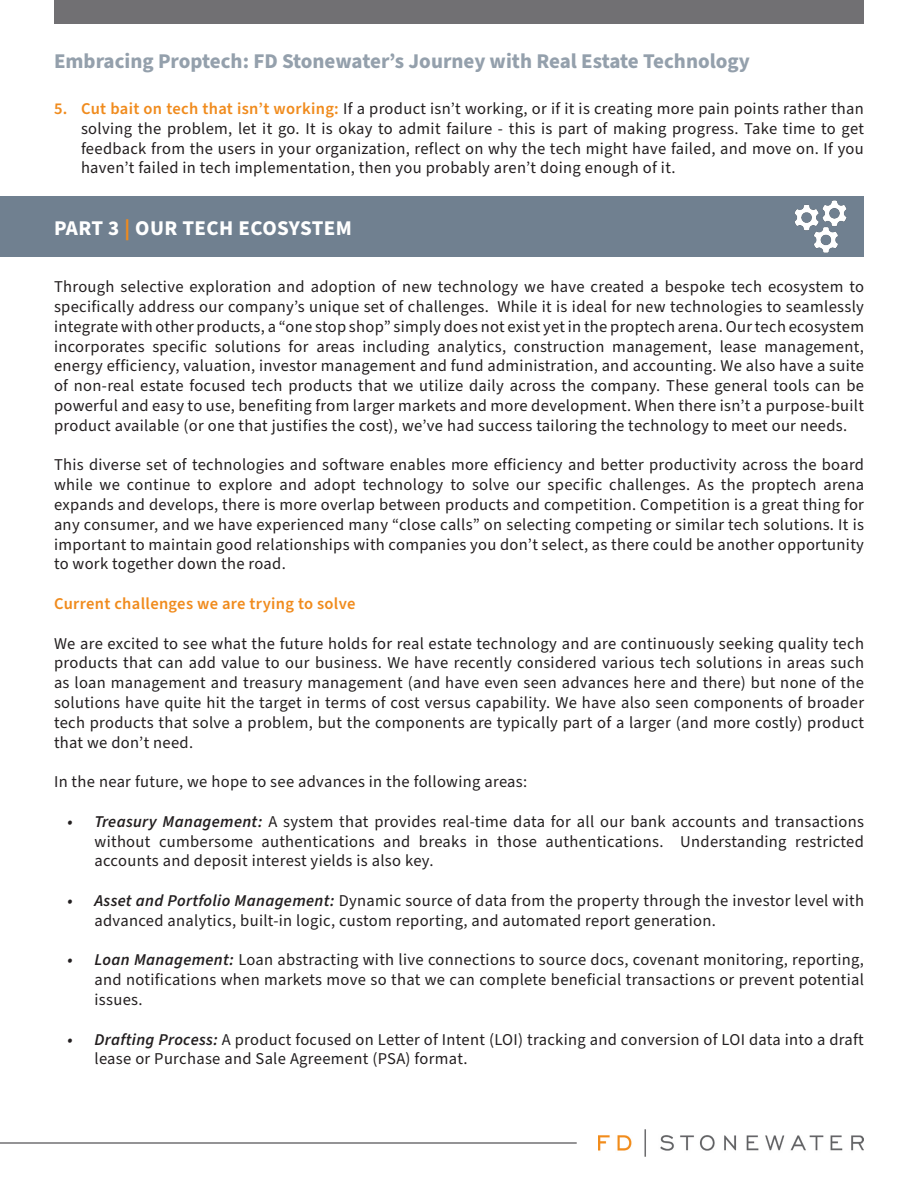
<style>
.page{position:relative;width:918px;height:1188px;background:#fff}
.page>*{position:absolute;margin:0;border:0;box-sizing:border-box;transform-origin:0 0}
.t1{font:700 21px "Source Sans Pro";color:#94a0ac}
.t2{font:700 21px "Source Sans Pro";letter-spacing:.02em;color:#fff}
.t3{font:16.5px/19.8px "Source Sans Pro";letter-spacing:.02em;color:#231f20;text-align:justify}
.t4{font:600 16.5px "Source Sans Pro";letter-spacing:.02em;color:#f08b1d}
.s1{font-weight:600;color:#f08b1d}
.s2{color:#f08b1d}
.s3{font-weight:600;font-style:italic}
</style>
<div class="page">
<div style="left:0;top:196px;width:864px;height:60px;background:#708090"></div>
<img style="left:598px;top:1130px;width:266px;height:26px">
<hr style="left:0;top:1142px;width:577px;height:2px;background:#717073">
<div style="left:54px;top:0;width:809px;height:23px;background:#717073"></div>
<img style="left:795px;top:200px;width:52px;height:53px">
<p class="t1" style="left:54px;top:47px;width:698px">Embracing Proptech: FD Stonewater’s Journey with Real Estate Technology</p>
<p class="t3" style="left:81px;top:99px;width:784px;text-indent:-27px"><span class="s1">5. Cut bait on tech that isn’t working:</span> If a product isn’t working, or if it is creating more pain points rather than solving the problem, let it go. It is okay to admit failure - this is part of making progress. Take time to get feedback from the users in your organization, reflect on why the tech might have failed, and move on. If you haven’t failed in tech implementation, then you probably aren’t doing enough of it.</p>
<p class="t2" style="left:54px;top:214px;width:300px">PART 3 <span class="s2">|</span> OUR TECH ECOSYSTEM</p>
<p class="t3" style="left:54px;top:277px;width:812px">Through selective exploration and adoption of new technology we have created a bespoke tech ecosystem to specifically address our company’s unique set of challenges. While it is ideal for new technologies to seamlessly integrate with other products, a “one stop shop” simply does not exist yet in the proptech arena. Our tech ecosystem incorporates specific solutions for areas including analytics, construction management, lease management, energy efficiency, valuation, investor management and fund administration, and accounting. We also have a suite of non-real estate focused tech products that we utilize daily across the company. These general tools can be powerful and easy to use, benefiting from larger markets and more development. When there isn’t a purpose-built product available (or one that justifies the cost), we’ve had success tailoring the technology to meet our needs.</p>
<p class="t3" style="left:54px;top:456px;width:812px">This diverse set of technologies and software enables more efficiency and better productivity across the board while we continue to explore and adopt technology to solve our specific challenges. As the proptech arena expands and develops, there is more overlap between products and competition. Competition is a great thing for any consumer, and we have experienced many “close calls” on selecting competing or similar tech solutions. It is important to maintain good relationships with companies you don’t select, as there could be another opportunity to work together down the road.</p>
<p class="t4" style="left:54px;top:593px;width:303px">Current challenges we are trying to solve</p>
<p class="t3" style="left:54px;top:634px;width:812px">We are excited to see what the future holds for real estate technology and are continuously seeking quality tech products that can add value to our business. We have recently considered various tech solutions in areas such as loan management and treasury management (and have even seen advances here and there) but none of the solutions have quite hit the target in terms of cost versus capability. We have also seen components of broader tech products that solve a problem, but the components are typically part of a larger (and more costly) product that we don’t need.</p>
<p class="t3" style="left:54px;top:772px;width:475px">In the near future, we hope to see advances in the following areas:</p>
<p class="t3" style="left:94px;top:812px;width:771px;text-indent:-27px"><span class="s3">• Treasury Management:</span> A system that provides real-time data for all our bank accounts and transactions without cumbersome authentications and breaks in those authentications. Understanding restricted accounts and deposit interest yields is also key.</p>
<p class="t3" style="left:94px;top:891px;width:771px;text-indent:-27px"><span class="s3">• Asset and Portfolio Management:</span> Dynamic source of data from the property through the investor level with advanced analytics, built-in logic, custom reporting, and automated report generation.</p>
<p class="t3" style="left:94px;top:951px;width:771px;text-indent:-27px"><span class="s3">• Loan Management:</span> Loan abstracting with live connections to source docs, covenant monitoring, reporting, and notifications when markets move so that we can complete beneficial transactions or prevent potential issues.</p>
<p class="t3" style="left:94px;top:1030px;width:771px;text-indent:-27px"><span class="s3">• Drafting Process:</span> A product focused on Letter of Intent (LOI) tracking and conversion of LOI data into a draft lease or Purchase and Sale Agreement (PSA) format.</p>
</div>
